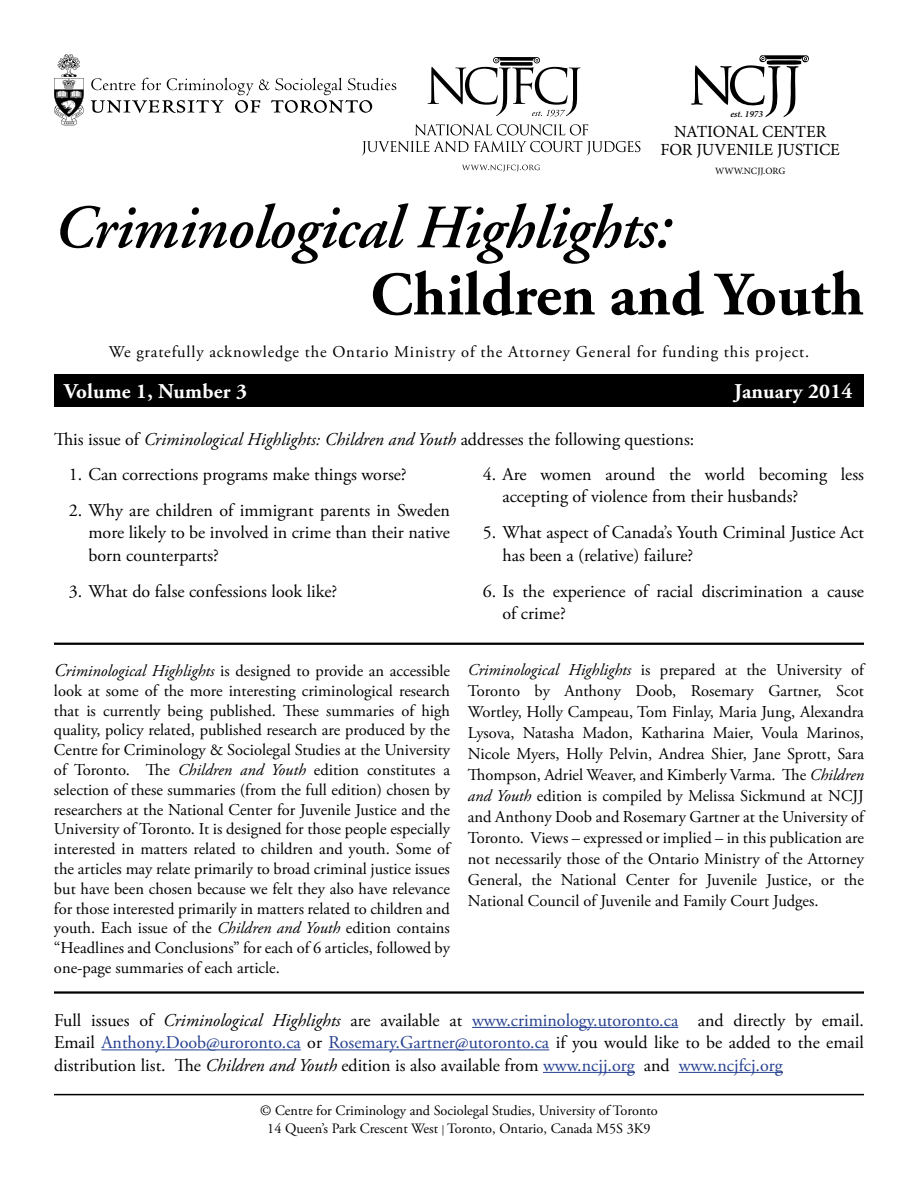
<style>
.page{position:relative;width:918px;height:1188px;background:#fff}
.page>*{position:absolute;margin:0;border:0;box-sizing:border-box;transform-origin:0 0}
.t1{font:italic 600 61.5px "Adobe Garamond";letter-spacing:-.01em;color:#000}
.t2{font:700 61.5px "Adobe Garamond Pro";color:#000}
.t3{font:700 21px "Adobe Garamond Pro";letter-spacing:.01em;color:#fff}
.t4{font:18px/22.5px "Adobe Garamond Pro";color:#000}
.t5{font:16.95px/18px "Minion Pro";color:#000;text-align:center}
.t6{font:16.5px/19.8px "Adobe Garamond Pro";color:#000;text-align:justify}
.t7{font:16.5px "Adobe Garamond Pro";letter-spacing:.05em;color:#000}
.t8{font:14.25px/18px "Adobe Garamond Pro";color:#000;text-align:center}
.t9{font:9.6px "Minion Pro";color:#000}
.t10{font:italic 600 9.3px "Minion Pro";color:#000}
.s1{font-style:italic}
.s2{font-style:italic;font-size:18px}
.s3{color:#25408f}
.s4{font-size:10.5px}
</style>
<div class="page">
<svg style="left:691px;top:55px;width:118px;height:62px"></svg>
<svg style="left:415px;top:124px;width:173px;height:11px"></svg>
<svg style="left:362px;top:141px;width:278px;height:15px"></svg>
<svg style="left:428px;top:57px;width:153px;height:60px"></svg>
<svg style="left:462px;top:165px;width:78px;height:7px"></svg>
<svg style="left:91px;top:78px;width:305px;height:35px"></svg>
<svg style="left:54px;top:54px;width:30px;height:71px"></svg>
<hr style="left:54px;top:1094px;width:810px;height:1px;background:#000">
<hr style="left:54px;top:991px;width:810px;height:3px;background:#000">
<div style="left:54px;top:374px;width:810px;height:33px;background:#000"></div>
<hr style="left:472px;top:1027px;width:206px;height:1px;background:#25408f">
<hr style="left:101px;top:1049px;width:200px;height:1px;background:#25408f">
<hr style="left:329px;top:1049px;width:220px;height:1px;background:#25408f">
<hr style="left:543px;top:1072px;width:92px;height:1px;background:#25408f">
<hr style="left:679px;top:1072px;width:104px;height:1px;background:#25408f">
<hr style="left:54px;top:643px;width:810px;height:2px;background:#000">
<p class="t10" style="left:730px;top:107px;width:34px">est. 1973</p>
<p class="t5" style="left:660px;top:123px;width:181px">NATIONAL CENTER<br>FOR JUVENILE JUSTICE</p>
<p class="t9" style="left:715px;top:164px;width:72px">WWW.NCJJ.ORG</p>
<h1 class="t1" style="left:54px;top:194px;width:619px">Criminological Highlights:</h1>
<h1 class="t2" style="left:370px;top:259px;width:495px">Children and Youth</h1>
<p class="t7" style="left:109px;top:342px;width:702px">We gratefully acknowledge the Ontario Ministry of the Attorney General for funding this project.</p>
<p class="t3" style="left:64px;top:379px;width:184px">Volume 1, Number 3</p>
<p class="t3" style="left:734px;top:379px;width:120px">January 2014</p>
<p class="t4" style="left:54px;top:429px;width:642px">This issue of <span class="s1">Criminological Highlights: Children and Youth</span> addresses the following questions:</p>
<p class="t4" style="left:69px;top:463px;width:339px">1. Can corrections programs make things worse?</p>
<p class="t4" style="left:88px;top:499px;width:363px;text-align:justify;text-indent:-19px">2. Why are children of immigrant parents in Sweden more likely to be involved in crime than their native born counterparts?</p>
<p class="t4" style="left:69px;top:580px;width:270px">3. What do false confessions look like?</p>
<p class="t4" style="left:502px;top:463px;width:363px;text-indent:-19px">4. Are women around the world becoming less accepting of violence from their husbands?</p>
<p class="t4" style="left:502px;top:522px;width:363px;text-indent:-19px">5. What aspect of Canada’s Youth Criminal Justice Act has been a (relative) failure?</p>
<p class="t4" style="left:502px;top:580px;width:363px;text-indent:-19px">6. Is the experience of racial discrimination a cause of crime?</p>
<p class="t6" style="left:54px;top:662px;width:398px"><span class="s2">C</span><span class="s1">riminological Highlights</span> is designed to provide an accessible look at some of the more interesting criminological research that is currently being published. These summaries of high quality, policy related, published research are produced by the Centre for Criminology &amp; Sociolegal Studies at the University of Toronto. The <span class="s1">Children and Youth</span> edition constitutes a selection of these summaries (from the full edition) chosen by researchers at the National Center for Juvenile Justice and the University of Toronto. It is designed for those people especially interested in matters related to children and youth. Some of the articles may relate primarily to broad criminal justice issues but have been chosen because we felt they also have relevance for those interested primarily in matters related to children and youth. Each issue of the <span class="s1">Children and Youth</span> edition contains “Headlines and Conclusions” for each of 6 articles, followed by one-page summaries of each article.</p>
<p class="t6" style="left:468px;top:660px;width:398px;line-height:21px"><span class="s1">Criminological Highlights</span> is prepared at the University of Toronto by Anthony Doob, Rosemary Gartner, Scot Wortley, Holly Campeau, Tom Finlay, Maria Jung, Alexandra Lysova, Natasha Madon, Katharina Maier, Voula Marinos, Nicole Myers, Holly Pelvin, Andrea Shier, Jane Sprott, Sara Thompson, Adriel Weaver, and Kimberly Varma. The <span class="s1">Children and Youth</span> edition is compiled by Melissa Sickmund at NCJJ and Anthony Doob and Rosemary Gartner at the University of Toronto. Views – expressed or implied – in this publication are not necessarily those of the Ontario Ministry of the Attorney General, the National Center for Juvenile Justice, or the National Council of Juvenile and Family Court Judges.</p>
<p class="t4" style="left:54px;top:1009px;width:811px;text-align:justify">Full issues of <span class="s1">Criminological Highlights</span> are available at <span class="s3">www.criminology.utoronto.ca</span> and directly by email.<br>Email <span class="s3">Anthony.Doob@uroronto.ca</span> or <span class="s3">Rosemary.Gartner@utoronto.ca</span> if you would like to be added to the email distribution list. The <span class="s1">Children and Youth</span> edition is also available from <span class="s3">www.ncjj.org</span> and <span class="s3">www.ncjfcj.org</span></p>
<p class="t8" style="left:260px;top:1102px;width:399px">© Centre for Criminology and Sociolegal Studies, University of Toronto<br>14 Queen’s Park Crescent West <span class="s4">|</span> Toronto, Ontario, Canada M5S 3K9</p>
</div>
